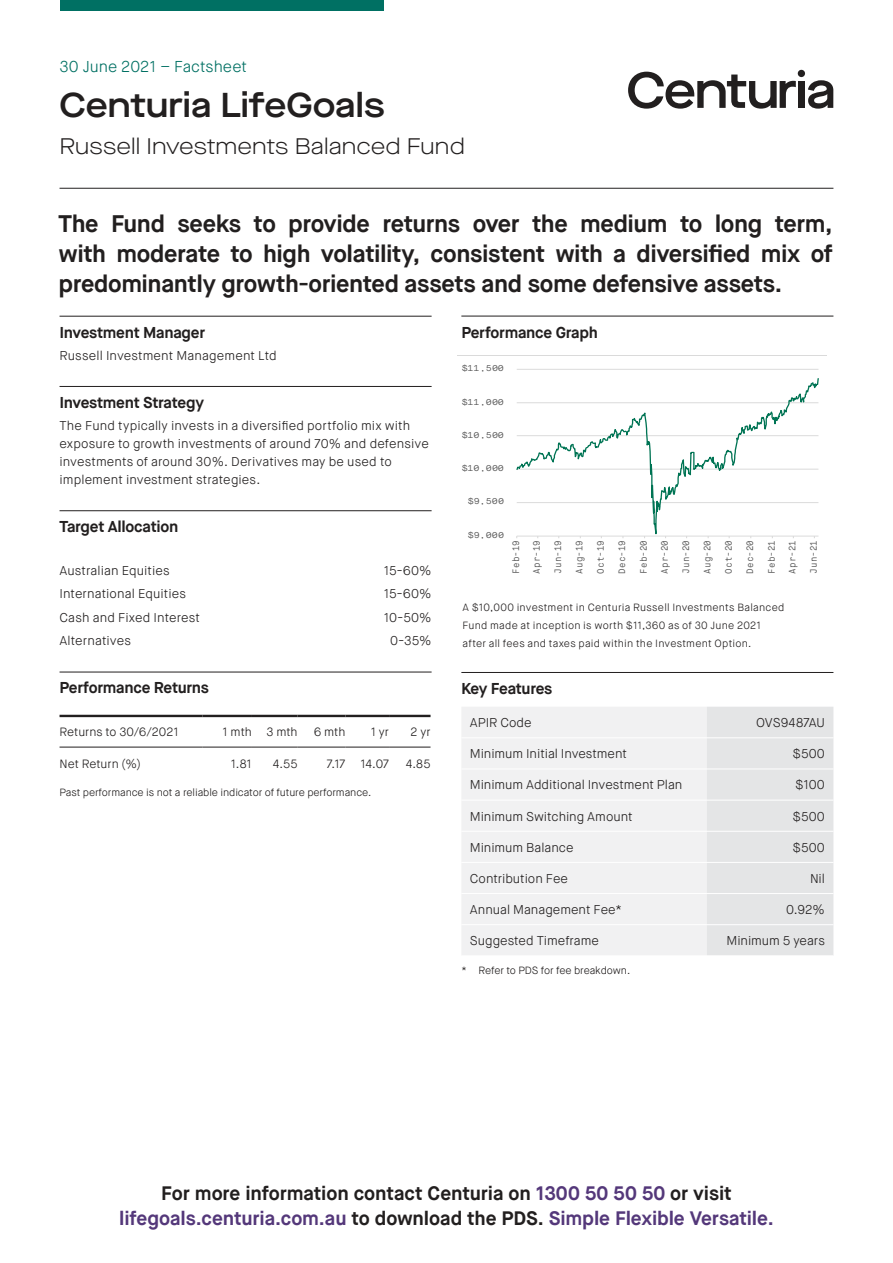
<style>
.page{position:relative;width:893px;height:1263px;background:#fff}
.page>*{position:absolute;margin:0;border:0;box-sizing:border-box;transform-origin:0 0}
.t1{font:600 34.5px "Maison Neue Extended";color:#221f1f}
.t2{font:700 24px/30px "Maison Neue";letter-spacing:-.015em;color:#221f1f;text-align:justify}
.t3{font:300 22.5px "Maison Neue Extended";color:#221f1f}
.t4{font:700 19.5px/25.5px "Maison Neue";letter-spacing:-.005em;color:#221f1f;text-align:center}
.t5{font:700 15.75px "Maison Neue";letter-spacing:-.02em;color:#221f1f}
.t6{font:300 15.75px "Maison Neue";color:#007063}
.t7{font:300 12.75px/18px "Maison Neue";color:#221f1f}
.t8{font:300 12px "Maison Neue";letter-spacing:-.005em;color:#221f1f}
.t9{font:300 10.5px/18px "Maison Neue";letter-spacing:.015em;color:#221f1f}
.t10{font:300 10.5px "Maison Neue";letter-spacing:-.01em;color:#221f1f}
.t11{font:9.3px "Maison Neue Mono";letter-spacing:-.025em;color:#595959;scale:.91 1}
.t12{font:8.55px "Maison Neue Mono";letter-spacing:-.025em;color:#595959;scale:1.1 1}
.s1{color:#54387a}
</style>
<div class="page">
<hr style="left:60px;top:188px;width:773px;height:1px;background:#221f1f">
<hr style="left:60px;top:316px;width:372px;height:1px;background:#221f1f">
<hr style="left:60px;top:386px;width:372px;height:1px;background:#221f1f">
<hr style="left:60px;top:510px;width:372px;height:1px;background:#221f1f">
<hr style="left:60px;top:672px;width:372px;height:1px;background:#221f1f">
<hr style="left:60px;top:715px;width:142px;height:2px;background:#221f1f">
<hr style="left:202px;top:715px;width:50px;height:2px;background:#221f1f">
<hr style="left:252px;top:715px;width:46px;height:2px;background:#221f1f">
<hr style="left:298px;top:715px;width:47px;height:2px;background:#221f1f">
<hr style="left:345px;top:715px;width:44px;height:2px;background:#221f1f">
<hr style="left:389px;top:715px;width:42px;height:2px;background:#221f1f">
<hr style="left:60px;top:747px;width:142px;height:1px;background:#221f1f">
<hr style="left:202px;top:747px;width:50px;height:1px;background:#221f1f">
<hr style="left:252px;top:747px;width:46px;height:1px;background:#221f1f">
<hr style="left:298px;top:747px;width:47px;height:1px;background:#221f1f">
<hr style="left:345px;top:747px;width:44px;height:1px;background:#221f1f">
<hr style="left:389px;top:747px;width:42px;height:1px;background:#221f1f">
<hr style="left:461px;top:316px;width:372px;height:1px;background:#221f1f">
<hr style="left:461px;top:672px;width:372px;height:1px;background:#221f1f">
<div style="left:462px;top:707px;width:245px;height:248px;background:#f1f1f2"></div>
<div style="left:707px;top:707px;width:126px;height:248px;background:#e4e5e6"></div>
<hr style="left:461px;top:737px;width:246px;height:1px;background:#fff">
<hr style="left:707px;top:737px;width:126px;height:1px;background:#fff">
<hr style="left:461px;top:769px;width:246px;height:1px;background:#fff">
<hr style="left:707px;top:769px;width:126px;height:1px;background:#fff">
<hr style="left:461px;top:800px;width:246px;height:1px;background:#fff">
<hr style="left:707px;top:800px;width:126px;height:1px;background:#fff">
<hr style="left:461px;top:831px;width:246px;height:1px;background:#fff">
<hr style="left:707px;top:831px;width:126px;height:1px;background:#fff">
<hr style="left:461px;top:862px;width:246px;height:1px;background:#fff">
<hr style="left:707px;top:862px;width:126px;height:1px;background:#fff">
<hr style="left:461px;top:893px;width:246px;height:1px;background:#fff">
<hr style="left:707px;top:893px;width:126px;height:1px;background:#fff">
<hr style="left:461px;top:924px;width:246px;height:1px;background:#fff">
<hr style="left:707px;top:924px;width:126px;height:1px;background:#fff">
<div style="left:60px;top:0;width:324px;height:11px;background:#007063"></div>
<div style="left:798px;top:81px;width:7px;height:27px;background:#221f1f"></div>
<svg style="left:808px;top:80px;width:25px;height:29px"></svg>
<div style="left:798px;top:70px;width:7px;height:7px;background:#221f1f;border-radius:50%"></div>
<svg style="left:628px;top:72px;width:168px;height:37px"></svg>
<svg style="left:516px;top:369px;width:303px;height:169px"></svg>
<p class="t6" style="left:60px;top:60px;width:189px">30 June 2021 – Factsheet</p>
<h1 class="t1" style="left:60px;top:84px;width:327px">Centuria LifeGoals</h1>
<h3 class="t3" style="left:60px;top:133px;width:407px">Russell Investments Balanced Fund</h3>
<h2 class="t2" style="left:59px;top:211px;width:775px">The Fund seeks to provide returns over the medium to long term, with moderate to high volatility, consistent with a diversified mix of predominantly growth-oriented assets and some defensive assets.</h2>
<p class="t5" style="left:60px;top:326px;width:147px">Investment Manager</p>
<p class="t7" style="left:60px;top:348px;width:219px">Russell Investment Management Ltd</p>
<p class="t5" style="left:60px;top:396px;width:146px">Investment Strategy</p>
<p class="t7" style="left:60px;top:417px;width:371px">The Fund typically invests in a diversified portfolio mix with exposure to growth investments of around 70% and defensive investments of around 30%. Derivatives may be used to implement investment strategies.</p>
<p class="t5" style="left:60px;top:521px;width:120px">Target Allocation</p>
<p class="t7" style="left:60px;top:562px;width:112px">Australian Equities</p>
<p class="t7" style="left:384px;top:562px;width:49px">15-60%</p>
<p class="t7" style="left:60px;top:585px;width:128px">International Equities</p>
<p class="t7" style="left:384px;top:585px;width:49px">15-60%</p>
<p class="t7" style="left:60px;top:609px;width:142px">Cash and Fixed Interest</p>
<p class="t7" style="left:384px;top:609px;width:49px">10-50%</p>
<p class="t7" style="left:60px;top:632px;width:73px">Alternatives</p>
<p class="t7" style="left:390px;top:632px;width:43px">0-35%</p>
<p class="t5" style="left:60px;top:682px;width:151px">Performance Returns</p>
<p class="t8" style="left:60px;top:724px;width:121px">Returns to 30/6/2021</p>
<p class="t8" style="left:223px;top:727px;width:77px">1 mth 3 mth</p>
<p class="t8" style="left:314px;top:727px;width:33px">6 mth</p>
<p class="t8" style="left:371px;top:727px;width:20px">1 yr</p>
<p class="t8" style="left:411px;top:727px;width:21px">2 yr</p>
<p class="t8" style="left:60px;top:756px;width:83px">Net Return (%)</p>
<p class="t8" style="left:231px;top:756px;width:22px">1.81</p>
<p class="t8" style="left:273px;top:756px;width:26px">4.55</p>
<p class="t8" style="left:327px;top:756px;width:64px">7.17 14.07</p>
<p class="t8" style="left:406px;top:756px;width:26px">4.85</p>
<p class="t10" style="left:60px;top:785px;width:313px">Past performance is not a reliable indicator of future performance.</p>
<p class="t5" style="left:461px;top:326px;width:138px">Performance Graph</p>
<p class="t12" style="left:462px;top:364px;width:40px">$11,500</p>
<p class="t12" style="left:462px;top:398px;width:40px">$11,000</p>
<p class="t12" style="left:462px;top:431px;width:40px">$10,500</p>
<p class="t12" style="left:462px;top:464px;width:40px">$10,000</p>
<p class="t12" style="left:468px;top:498px;width:35px">$9,500</p>
<p class="t12" style="left:468px;top:531px;width:35px">$9,000</p>
<p class="t11" style="left:512px;top:573px;width:38px;rotate:-90deg">Feb-19</p>
<p class="t11" style="left:533px;top:573px;width:38px;rotate:-90deg">Apr-19</p>
<p class="t11" style="left:554px;top:573px;width:38px;rotate:-90deg">Jun-19</p>
<p class="t11" style="left:575px;top:573px;width:38px;rotate:-90deg">Aug-19</p>
<p class="t11" style="left:597px;top:573px;width:38px;rotate:-90deg">Oct-19</p>
<p class="t11" style="left:618px;top:573px;width:38px;rotate:-90deg">Dec-19</p>
<p class="t11" style="left:640px;top:573px;width:38px;rotate:-90deg">Feb-20</p>
<p class="t11" style="left:661px;top:573px;width:38px;rotate:-90deg">Apr-20</p>
<p class="t11" style="left:682px;top:573px;width:38px;rotate:-90deg">Jun-20</p>
<p class="t11" style="left:703px;top:573px;width:38px;rotate:-90deg">Aug-20</p>
<p class="t11" style="left:725px;top:573px;width:38px;rotate:-90deg">Oct-20</p>
<p class="t11" style="left:746px;top:573px;width:38px;rotate:-90deg">Dec-20</p>
<p class="t11" style="left:768px;top:573px;width:38px;rotate:-90deg">Feb-21</p>
<p class="t11" style="left:788px;top:573px;width:38px;rotate:-90deg">Apr-21</p>
<p class="t11" style="left:810px;top:573px;width:38px;rotate:-90deg">Jun-21</p>
<p class="t9" style="left:462px;top:600px;width:323px">A $10,000 investment in Centuria Russell Investments Balanced<br>Fund made at inception is worth $11,360 as of 30 June 2021 after all fees and taxes paid within the Investment Option.</p>
<p class="t5" style="left:461px;top:682px;width:92px">Key Features</p>
<p class="t7" style="left:470px;top:714px;width:63px">APIR Code</p>
<p class="t7" style="left:756px;top:714px;width:70px">OVS9487AU</p>
<p class="t7" style="left:470px;top:746px;width:159px">Minimum Initial Investment</p>
<p class="t7" style="left:792px;top:746px;width:34px">$500</p>
<p class="t7" style="left:470px;top:776px;width:214px">Minimum Additional Investment Plan</p>
<p class="t7" style="left:795px;top:777px;width:31px">$100</p>
<p class="t7" style="left:470px;top:807px;width:164px">Minimum Switching Amount</p>
<p class="t7" style="left:792px;top:809px;width:34px">$500</p>
<p class="t7" style="left:470px;top:840px;width:105px">Minimum Balance</p>
<p class="t7" style="left:792px;top:840px;width:34px">$500</p>
<p class="t7" style="left:470px;top:870px;width:100px">Contribution Fee</p>
<p class="t7" style="left:810px;top:871px;width:16px">Nil</p>
<p class="t7" style="left:470px;top:902px;width:154px">Annual Management Fee*</p>
<p class="t7" style="left:786px;top:901px;width:40px">0.92%</p>
<p class="t7" style="left:470px;top:932px;width:131px">Suggested Timeframe</p>
<p class="t7" style="left:726px;top:933px;width:100px">Minimum 5 years</p>
<p class="t10" style="left:461px;top:963px;width:170px">* Refer to PDS for fee breakdown.</p>
<h3 class="t4" style="left:119px;top:1182px;width:656px">For more information contact Centuria on <span class="s1">1300 50 50 50</span> or visit <span class="s1">lifegoals.centuria.com.au</span> to download the PDS. <span class="s1">Simple Flexible Versatile.</span></h3>
</div>
